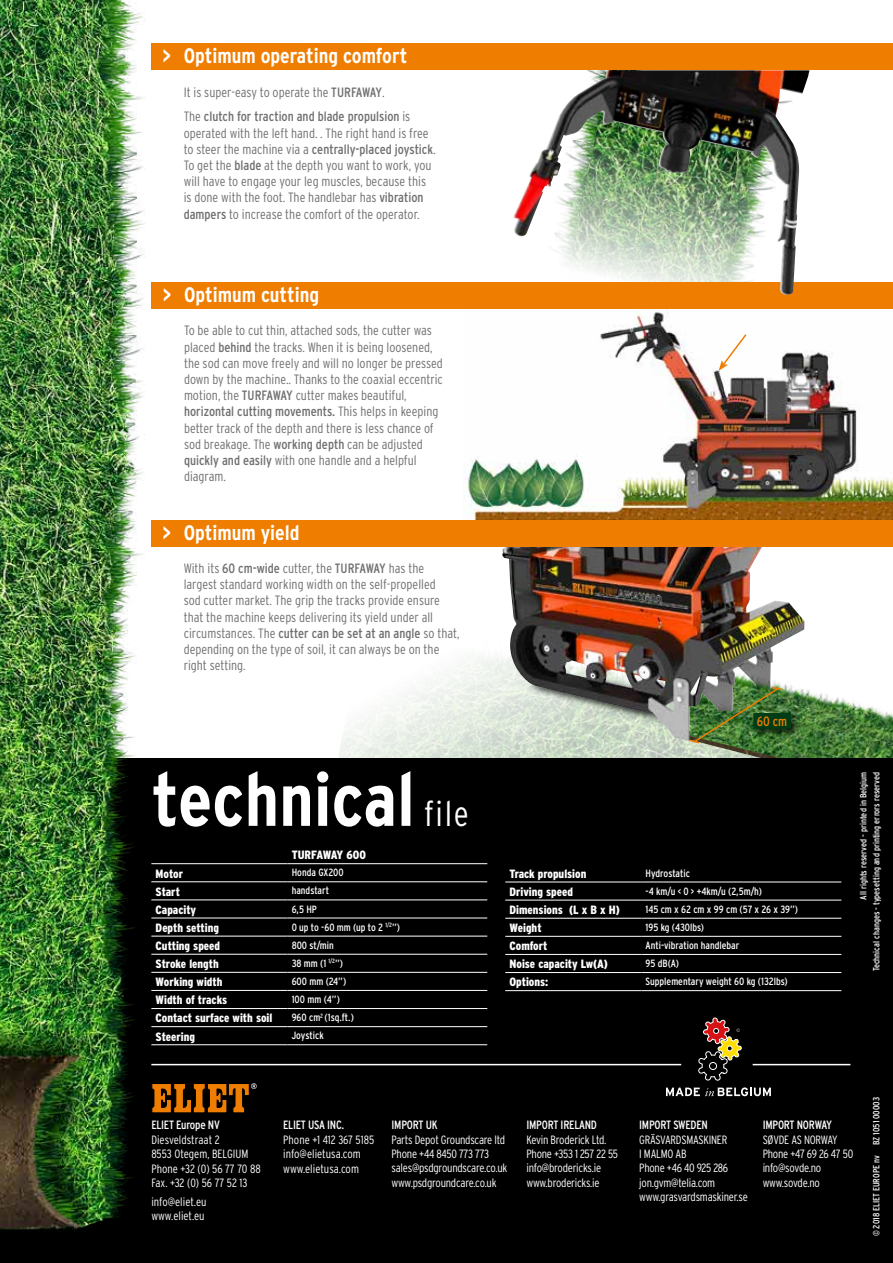
<style>
.page{position:relative;width:893px;height:1263px;background:#fff}
.page>*{position:absolute;margin:0;border:0;box-sizing:border-box;transform-origin:0 0}
.t1{font:700 condensed 75.15px "Interstate";color:#fff}
.t2{font:700 condensed 21px "Interstate";color:#fff}
.t3{font:300 condensed 13.5px/16.2px "Interstate";color:#706f6f}
.t4{font:condensed 13.5px/24.8px "Interstate";color:#706f6f}
.t5{font:condensed 13.5px "Interstate";color:#ef7d00}
.t6{font:300 condensed 12px/14.4px "Interstate";letter-spacing:-.02em;color:#fff}
.t7{font:900 condensed 12px "Interstate";color:#fff}
.t8{font:300 condensed 12px/14.4px "Interstate";color:#fff}
.t9{font:condensed 12px "Interstate";letter-spacing:-.02em;color:#fff}
.t10{font:condensed 10.5px "Interstate";color:#fff}
.t11{font:condensed 9px/12.8px "Interstate";color:#fff;text-align:right}
.s1{font-weight:300}
.s2{font-weight:400}
.s3{font-weight:300;font-size:35.25px}
</style>
<div class="page">
<img style="left:338px;top:655px;width:351px;height:103px">
<img style="left:502px;top:547px;width:303px;height:194px">
<img style="left:689px;top:666px;width:204px;height:92px">
<div style="left:751px;top:711px;width:49px;height:27px;background:#000;opacity:.75"></div>
<div style="left:754px;top:714px;width:36px;height:14px;background:#003c14"></div>
<div style="left:754px;top:713px;width:36px;height:15px;border:1px solid #003c14"></div>
<img style="left:689px;top:736px;width:135px;height:22px">
<img style="left:688px;top:686px;width:96px;height:59px">
<img style="left:463px;top:308px;width:430px;height:212px">
<div style="left:151px;top:44px;width:742px;height:26px;background:#ef7d00"></div>
<div style="left:151px;top:282px;width:742px;height:26px;background:#ef7d00"></div>
<div style="left:151px;top:520px;width:742px;height:27px;background:#ef7d00"></div>
<div style="left:0;top:758px;width:893px;height:505px;background:#000"></div>
<img style="left:0;top:0;width:145px;height:1231px">
<img style="left:513px;top:70px;width:296px;height:225px">
<svg style="left:719px;top:333px;width:29px;height:38px"></svg>
<svg style="left:151px;top:1083px;width:106px;height:30px"></svg>
<svg style="left:666px;top:1017px;width:105px;height:79px"></svg>
<hr style="left:151px;top:1064px;width:530px;height:1px;background:#fff">
<hr style="left:753px;top:1064px;width:97px;height:1px;background:#fff">
<hr style="left:151px;top:863px;width:136px;height:1px;background:#fff">
<hr style="left:287px;top:863px;width:200px;height:1px;background:#fff">
<hr style="left:151px;top:881px;width:136px;height:1px;background:#fff">
<hr style="left:287px;top:881px;width:200px;height:1px;background:#fff">
<hr style="left:151px;top:899px;width:136px;height:1px;background:#fff">
<hr style="left:287px;top:899px;width:200px;height:1px;background:#fff">
<hr style="left:151px;top:918px;width:136px;height:1px;background:#fff">
<hr style="left:287px;top:918px;width:200px;height:1px;background:#fff">
<hr style="left:151px;top:936px;width:136px;height:1px;background:#fff">
<hr style="left:287px;top:936px;width:200px;height:1px;background:#fff">
<hr style="left:151px;top:954px;width:136px;height:1px;background:#fff">
<hr style="left:287px;top:954px;width:200px;height:1px;background:#fff">
<hr style="left:151px;top:972px;width:136px;height:1px;background:#fff">
<hr style="left:287px;top:972px;width:200px;height:1px;background:#fff">
<hr style="left:151px;top:990px;width:136px;height:1px;background:#fff">
<hr style="left:287px;top:990px;width:200px;height:1px;background:#fff">
<hr style="left:151px;top:1008px;width:136px;height:1px;background:#fff">
<hr style="left:287px;top:1008px;width:200px;height:1px;background:#fff">
<hr style="left:151px;top:1026px;width:136px;height:1px;background:#fff">
<hr style="left:287px;top:1026px;width:200px;height:1px;background:#fff">
<hr style="left:151px;top:1044px;width:136px;height:1px;background:#fff">
<hr style="left:287px;top:1044px;width:200px;height:1px;background:#fff">
<hr style="left:505px;top:882px;width:136px;height:1px;background:#fff">
<hr style="left:641px;top:882px;width:200px;height:1px;background:#fff">
<hr style="left:505px;top:900px;width:136px;height:1px;background:#fff">
<hr style="left:641px;top:900px;width:200px;height:1px;background:#fff">
<hr style="left:505px;top:918px;width:136px;height:1px;background:#fff">
<hr style="left:641px;top:918px;width:200px;height:1px;background:#fff">
<hr style="left:505px;top:936px;width:136px;height:1px;background:#fff">
<hr style="left:641px;top:936px;width:200px;height:1px;background:#fff">
<hr style="left:505px;top:954px;width:136px;height:1px;background:#fff">
<hr style="left:641px;top:954px;width:200px;height:1px;background:#fff">
<hr style="left:505px;top:972px;width:136px;height:1px;background:#fff">
<hr style="left:641px;top:972px;width:200px;height:1px;background:#fff">
<hr style="left:505px;top:990px;width:136px;height:1px;background:#fff">
<hr style="left:641px;top:990px;width:200px;height:1px;background:#fff">
<h2 class="t2" style="left:162px;top:43px;width:247px">&gt; Optimum operating comfort</h2>
<p class="t4" style="left:184px;top:79px;width:228px"><span class="s1">It is super-easy to operate the</span> TURFAWAY<span class="s1">.<br>The</span> clutch for traction and blade propulsion <span class="s1">is</span></p>
<p class="t3" style="left:184px;top:125px;width:253px">operated with the left hand. . The right hand is free to steer the machine via a <span class="s2">centrally-placed joystick</span>.<br>To get the <span class="s2">blade</span> at the depth you want to work, you will have to engage your leg muscles, because this is done with the foot. The handlebar has <span class="s2">vibration dampers</span> to increase the comfort of the operator.</p>
<h2 class="t2" style="left:163px;top:282px;width:158px">&gt; Optimum cutting</h2>
<p class="t3" style="left:184px;top:322px;width:260px">To be able to cut thin, attached sods, the cutter was placed <span class="s2">behind</span> the tracks. When it is being loosened, the sod can move freely and will no longer be pressed down by the machine.. Thanks to the coaxial eccentric motion, the <span class="s2">TURFAWAY</span> cutter makes beautiful, <span class="s2">horizontal cutting movements.</span> This helps in keeping better track of the depth and there is less chance of sod breakage. The <span class="s2">working depth</span> can be adjusted <span class="s2">quickly and easily</span> with one handle and a helpful diagram.</p>
<h2 class="t2" style="left:162px;top:520px;width:139px">&gt; Optimum yield</h2>
<p class="t3" style="left:184px;top:560px;width:277px">With its <span class="s2">60 cm-wide</span> cutter, the <span class="s2">TURFAWAY</span> has the largest standard working width on the self-propelled<br>sod cutter market. The grip the tracks provide ensure that the machine keeps delivering its yield under all circumstances. The <span class="s2">cutter can be set at an angle</span> so that, depending on the type of soil, it can always be on the right setting.</p>
<h1 class="t1" style="left:152px;top:754px;width:319px">technical <span class="s3">file</span></h1>
<p class="t7" style="left:292px;top:848px;width:76px">TURFAWAY 600</p>
<p class="t7" style="left:156px;top:866px;width:29px">Motor</p>
<p class="t10" style="left:292px;top:866px;width:54px">Honda GX200</p>
<p class="t7" style="left:156px;top:884px;width:26px">Start</p>
<p class="t10" style="left:292px;top:884px;width:39px">handstart</p>
<p class="t7" style="left:156px;top:902px;width:42px">Capacity</p>
<p class="t10" style="left:292px;top:902px;width:27px">6,5 HP</p>
<p class="t7" style="left:156px;top:920px;width:65px">Depth setting</p>
<p class="t10" style="left:292px;top:920px;width:110px">0 up to -60 mm (up to 2 <sup>1/2</sup>”)</p>
<p class="t7" style="left:156px;top:938px;width:66px">Cutting speed</p>
<p class="t10" style="left:292px;top:939px;width:44px">800 st/min</p>
<p class="t7" style="left:156px;top:956px;width:65px">Stroke length</p>
<p class="t10" style="left:292px;top:957px;width:53px">38 mm (1 <sup>1/2</sup>”)</p>
<p class="t7" style="left:156px;top:975px;width:68px">Working width</p>
<p class="t10" style="left:292px;top:975px;width:56px">600 mm (24”)</p>
<p class="t7" style="left:156px;top:993px;width:73px">Width of tracks</p>
<p class="t10" style="left:292px;top:993px;width:50px">100 mm (4”)</p>
<p class="t7" style="left:156px;top:1011px;width:118px">Contact surface with soil</p>
<p class="t10" style="left:292px;top:1011px;width:64px">960 cm<sup>2</sup> (1sq.ft.)</p>
<p class="t7" style="left:156px;top:1029px;width:41px">Steering</p>
<p class="t10" style="left:292px;top:1029px;width:34px">Joystick</p>
<p class="t5" style="left:757px;top:713px;width:32px">60 cm</p>
<p class="t7" style="left:509px;top:866px;width:78px">Track propulsion</p>
<p class="t10" style="left:646px;top:866px;width:46px">Hydrostatic</p>
<p class="t7" style="left:509px;top:884px;width:65px">Driving speed</p>
<p class="t10" style="left:646px;top:884px;width:118px">-4 km/u &lt; 0 &gt; +4km/u (2,5m/h)</p>
<p class="t7" style="left:509px;top:902px;width:112px">Dimensions (L x B x H)</p>
<p class="t10" style="left:646px;top:903px;width:154px">145 cm x 62 cm x 99 cm (57 x 26 x 39”)</p>
<p class="t7" style="left:509px;top:920px;width:34px">Weight</p>
<p class="t10" style="left:646px;top:921px;width:60px">195 kg (430lbs)</p>
<p class="t7" style="left:509px;top:939px;width:39px">Comfort</p>
<p class="t10" style="left:646px;top:939px;width:95px">Anti-vibration handlebar</p>
<p class="t7" style="left:509px;top:957px;width:100px">Noise capacity Lw(A)</p>
<p class="t10" style="left:646px;top:957px;width:35px">95 dB(A)</p>
<p class="t7" style="left:509px;top:975px;width:40px">Options:</p>
<p class="t10" style="left:646px;top:975px;width:144px">Supplementary weight 60 kg (132lbs)</p>
<p class="t11" style="left:857px;top:971px;width:201px;rotate:-90deg">All rights reserved - printed in Belgium<br>Technical changes - typesetting and printing errors reserved</p>
<p class="t9" style="left:151px;top:1118px;width:70px">ELIET Europe NV</p>
<p class="t8" style="left:151px;top:1132px;width:111px">Diesveldstraat 2<br>8553 Otegem, BELGIUM<br>Phone +32 (0) 56 77 70 88<br>Fax. +32 (0) 56 77 52 13</p>
<p class="t8" style="left:151px;top:1194px;width:57px">info@eliet.eu www.eliet.eu</p>
<p class="t9" style="left:283px;top:1118px;width:63px">ELIET USA INC.</p>
<p class="t8" style="left:283px;top:1132px;width:93px">Phone +1 412 367 5185 info@elietusa.com www.elietusa.com</p>
<p class="t9" style="left:391px;top:1118px;width:48px">IMPORT UK</p>
<p class="t6" style="left:391px;top:1132px;width:117px">Parts Depot Groundscare ltd<br>Phone +44 8450 773 773 sales@psdgroundscare.co.uk www.psdgroundcare.co.uk</p>
<p class="t9" style="left:526px;top:1118px;width:72px">IMPORT IRELAND</p>
<p class="t6" style="left:526px;top:1132px;width:93px">Kevin Broderick Ltd.<br>Phone +353 1 257 22 55 info@brodericks.ie www.brodericks.ie</p>
<p class="t9" style="left:639px;top:1118px;width:70px">IMPORT SWEDEN</p>
<p class="t6" style="left:639px;top:1132px;width:110px">GRÄSVARDSMASKINER<br>I MALMO AB<br>Phone +46 40 925 286 jon.gvm@telia.com www.grasvardsmaskiner.se</p>
<p class="t9" style="left:763px;top:1118px;width:71px">IMPORT NORWAY</p>
<p class="t6" style="left:763px;top:1132px;width:92px">SØVDE AS NORWAY<br>Phone +47 69 26 47 50 info@sovde.no www.sovde.no</p>
<p class="t11" style="left:870px;top:1145px;width:50px;rotate:-90deg">BZ 1051 00003</p>
<p class="t11" style="left:870px;top:1236px;width:82px;rotate:-90deg">© 2018 ELIET EUROPE nv</p>
</div>
